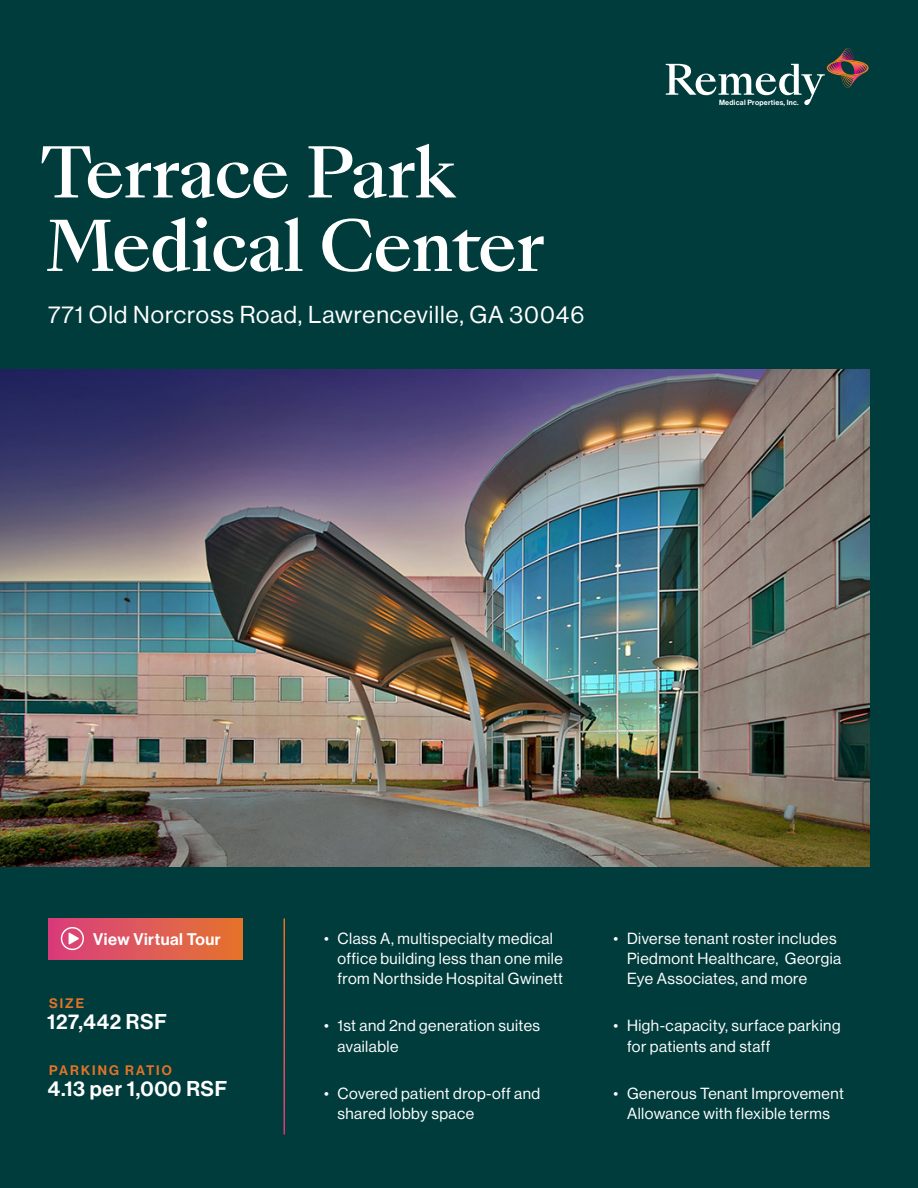
<style>
.page{position:relative;width:918px;height:1188px;background:#013c3c}
.page>*{position:absolute;margin:0;border:0;box-sizing:border-box;transform-origin:0 0}
.Sang_Bleu_-_H1{font:500 67.5px/73.5px "Sang Bleu Kingdom";letter-spacing:-.02em;color:#fff}
.t1{font:24px "N Haas Grotesk DS Pro 55 Rg";letter-spacing:.04em;color:#fff}
.H4__Neue_Bold{font:21px "N Haas Grotesk DS Pro 65 Md";letter-spacing:.03em;color:#fff}
.Small{font:16.5px "N Haas Grotesk DS Pro 65 Md";letter-spacing:.03em;color:#fff}
.t2{font:15.75px/20.2px "N Haas Grotesk DS Pro 55 Rg";letter-spacing:.03em;color:#fff}
.Neue_Haas_-_H5__All_Caps{font:13.5px "N Haas Grotesk DS Pro 65 Md";letter-spacing:.15em;color:#e57328}
.t3{font:7.35px "N Haas Grotesk DS Pro 65 Md";letter-spacing:.03em;color:#fff}
</style>
<div class="page">
<img style="left:0;top:369px;width:869px;height:497px">
<svg style="left:666px;top:48px;width:203px;height:57px"></svg>
<div style="left:48px;top:918px;width:194px;height:41px;background:linear-gradient(to right,#d83e7e,#e57430)"></div>
<svg style="left:61px;top:927px;width:23px;height:23px"></svg>
<hr style="left:284px;top:918px;width:1px;height:216px;background:#fff">
<p class="Sang_Bleu_-_H1" style="left:40px;top:138px;width:506px">Terrace Park<br>Medical Center</p>
<h2 class="t1" style="left:48px;top:301px;width:538px">771 Old Norcross Road, Lawrenceville, GA 30046</h2>
<p class="t3" style="left:719px;top:98px;width:81px">Medical Properties, Inc.</p>
<p class="Small" style="left:93px;top:930px;width:129px">View Virtual Tour</p>
<p class="Neue_Haas_-_H5__All_Caps" style="left:49px;top:995px;width:37px">SIZE</p>
<p class="H4__Neue_Bold" style="left:47px;top:1009px;width:121px">127,442 RSF</p>
<p class="Neue_Haas_-_H5__All_Caps" style="left:49px;top:1063px;width:124px">PARKING RATIO</p>
<p class="H4__Neue_Bold" style="left:48px;top:1077px;width:181px">4.13 per 1,000 RSF</p>
<p class="t2" style="left:338px;top:928px;width:227px;text-indent:-14px">• Class A, multispecialty medical office building less than one mile from Northside Hospital Gwinett</p>
<p class="t2" style="left:338px;top:1016px;width:204px;text-indent:-14px">• 1st and 2nd generation suites available</p>
<p class="t2" style="left:338px;top:1083px;width:204px;text-indent:-14px">• Covered patient drop-off and shared lobby space</p>
<p class="t2" style="left:627px;top:928px;width:216px;text-indent:-14px">• Diverse tenant roster includes<br>Piedmont Healthcare, Georgia<br>Eye Associates, and more</p>
<p class="t2" style="left:627px;top:1016px;width:215px;text-indent:-14px">• High-capacity, surface parking for patients and staff</p>
<p class="t2" style="left:614px;top:1083px;width:232px;text-align:center">• Generous Tenant Improvement<br>Allowance with flexible terms</p>
</div>
